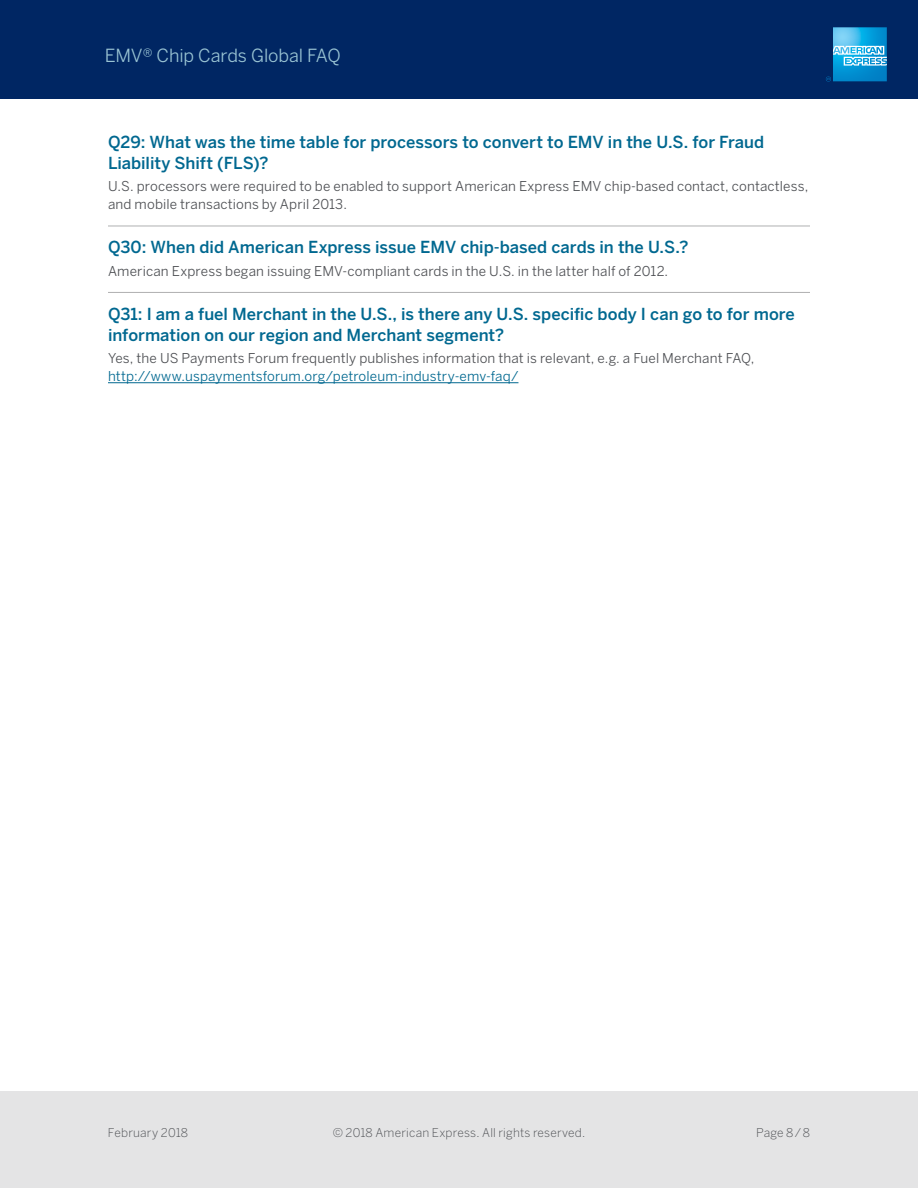
<style>
.page{position:relative;width:918px;height:1188px;background:#fff}
.page>*{position:absolute;margin:0;border:0;box-sizing:border-box;transform-origin:0 0}
.t1{font:18px "Benton Sans";letter-spacing:-.005em;color:#99c3d3}
.t2{font:500 16.5px/21px "Benton Sans";color:#006890}
.t3{font:13.5px/18px "Benton Sans";letter-spacing:.01em;color:#4d4f53}
.t4{font:13.5px "Benton Sans";letter-spacing:.01em;color:#006890}
.t5{font:300 12px "Benton Sans";letter-spacing:.015em;color:#4d4f53}
</style>
<div class="page">
<div style="left:0;top:0;width:918px;height:99px;background:#002663"></div>
<svg style="left:826px;top:27px;width:61px;height:55px;background:#349cd0"></svg>
<div style="left:0;top:1091px;width:918px;height:97px;background:#e4e4e5"></div>
<hr style="left:108px;top:226px;width:702px;height:1px;background:#afb0b1">
<hr style="left:108px;top:292px;width:702px;height:1px;background:#afb0b1">
<hr style="left:108px;top:382px;width:410px;height:1px;background:#006890">
<h1 class="t1" style="left:105px;top:44px;width:238px">EMV® Chip Cards Global FAQ</h1>
<p class="t2" style="left:108px;top:131px;width:658px">Q29: What was the time table for processors to convert to EMV in the U.S. for Fraud<br>Liability Shift (FLS)?</p>
<p class="t3" style="left:108px;top:177px;width:702px">U.S. processors were required to be enabled to support American Express EMV chip-based contact, contactless, and mobile transactions by April 2013.</p>
<p class="t2" style="left:108px;top:237px;width:582px">Q30: When did American Express issue EMV chip-based cards in the U.S.?</p>
<p class="t3" style="left:108px;top:262px;width:562px">American Express began issuing EMV-compliant cards in the U.S. in the latter half of 2012.</p>
<p class="t2" style="left:108px;top:303px;width:688px">Q31: I am a fuel Merchant in the U.S., is there any U.S. specific body I can go to for more information on our region and Merchant segment?</p>
<p class="t3" style="left:108px;top:349px;width:648px">Yes, the US Payments Forum frequently publishes information that is relevant, e.g. a Fuel Merchant FAQ,</p>
<p class="t4" style="left:108px;top:368px;width:412px">http://www.uspaymentsforum.org/petroleum-industry-emv-faq/</p>
<p class="t5" style="left:108px;top:1125px;width:82px">February 2018</p>
<p class="t5" style="left:333px;top:1125px;width:254px">© 2018 American Express. All rights reserved.</p>
<p class="t5" style="left:756px;top:1125px;width:55px">Page 8/8</p>
</div>
